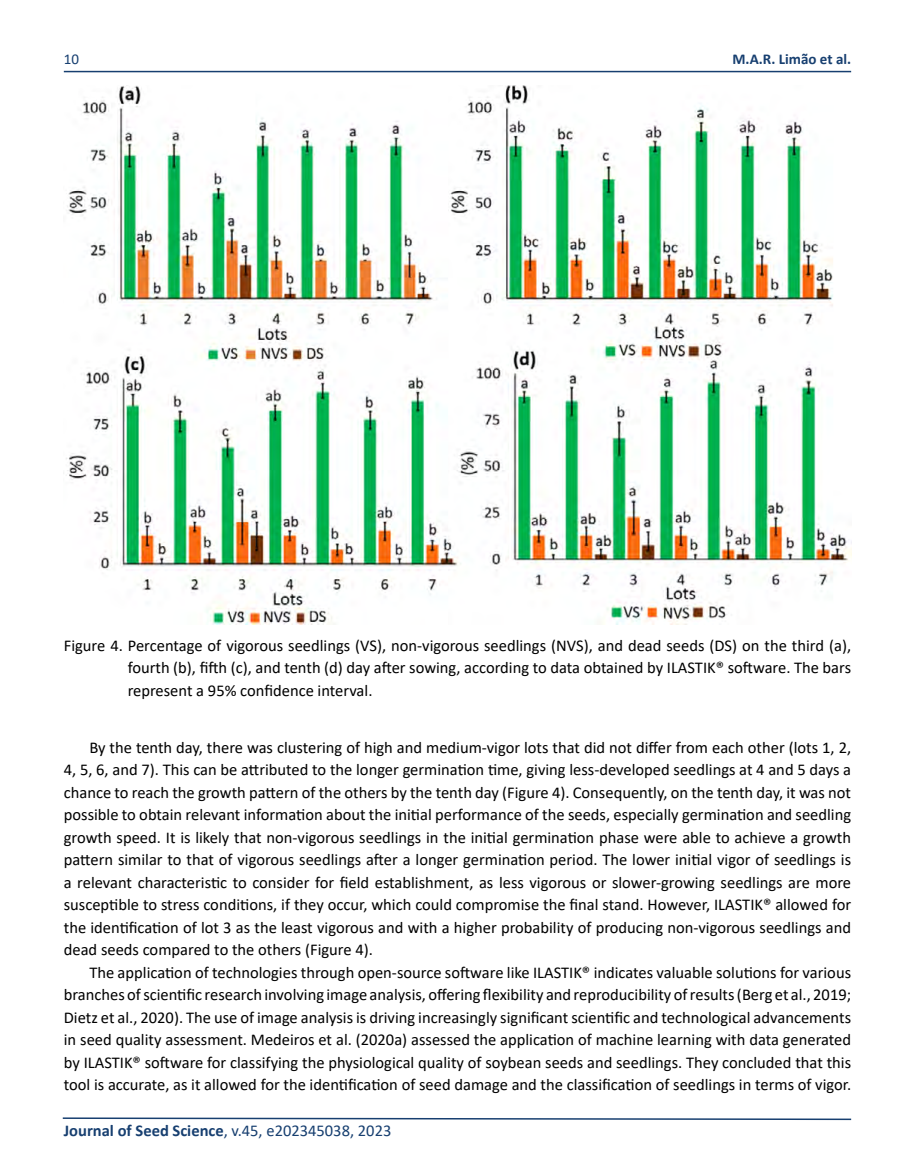
<style>
.page{position:relative;width:915px;height:1170px;background:#fff}
.page>*{position:absolute;margin:0;border:0;box-sizing:border-box;transform-origin:0 0}
.t1{font:16.5px/22.5px "Calibri";color:#000;text-align:justify}
.t2{font:16.5px "Calibri";color:#173f70}
.t3{font:700 15px "Calibri";color:#173f70}
.t4{font:15px "Calibri";color:#173f70}
.s1{font-weight:700}
</style>
<div class="page">
<svg style="left:62px;top:1117px;width:790px;height:3px"></svg>
<hr style="left:64px;top:71px;width:786px;height:1px;background:#173f70">
<img style="left:66px;top:86px;width:784px;height:538px">
<p class="t4" style="left:64px;top:48px;width:17px">10</p>
<p class="t3" style="left:732px;top:48px;width:120px">M.A.R. Limão et al.</p>
<p class="t1" style="left:128px;top:633px;width:724px;text-indent:-64px">Figure 4. Percentage of vigorous seedlings (VS), non-vigorous seedlings (NVS), and dead seeds (DS) on the third (a), fourth (b), fifth (c), and tenth (d) day after sowing, according to data obtained by ILASTIK® software. The bars represent a 95% confidence interval.</p>
<p class="t1" style="left:64px;top:735px;width:788px;text-indent:26px">By the tenth day, there was clustering of high and medium-vigor lots that did not differ from each other (lots 1, 2, 4, 5, 6, and 7). This can be attributed to the longer germination time, giving less-developed seedlings at 4 and 5 days a chance to reach the growth pattern of the others by the tenth day (Figure 4). Consequently, on the tenth day, it was not possible to obtain relevant information about the initial performance of the seeds, especially germination and seedling growth speed. It is likely that non-vigorous seedlings in the initial germination phase were able to achieve a growth pattern similar to that of vigorous seedlings after a longer germination period. The lower initial vigor of seedlings is a relevant characteristic to consider for field establishment, as less vigorous or slower-growing seedlings are more susceptible to stress conditions, if they occur, which could compromise the final stand. However, ILASTIK® allowed for the identification of lot 3 as the least vigorous and with a higher probability of producing non-vigorous seedlings and dead seeds compared to the others (Figure 4).</p>
<p class="t1" style="left:64px;top:960px;width:788px;text-indent:26px">The application of technologies through open-source software like ILASTIK® indicates valuable solutions for various branches of scientific research involving image analysis, offering flexibility and reproducibility of results (Berg et al., 2019; Dietz et al., 2020). The use of image analysis is driving increasingly significant scientific and technological advancements in seed quality assessment. Medeiros et al. (2020a) assessed the application of machine learning with data generated by ILASTIK® software for classifying the physiological quality of soybean seeds and seedlings. They concluded that this tool is accurate, as it allowed for the identification of seed damage and the classification of seedlings in terms of vigor.</p>
<p class="t2" style="left:64px;top:1118px;width:329px"><span class="s1">Journal of Seed Science</span>, v.45, e202345038, 2023</p>
</div>
